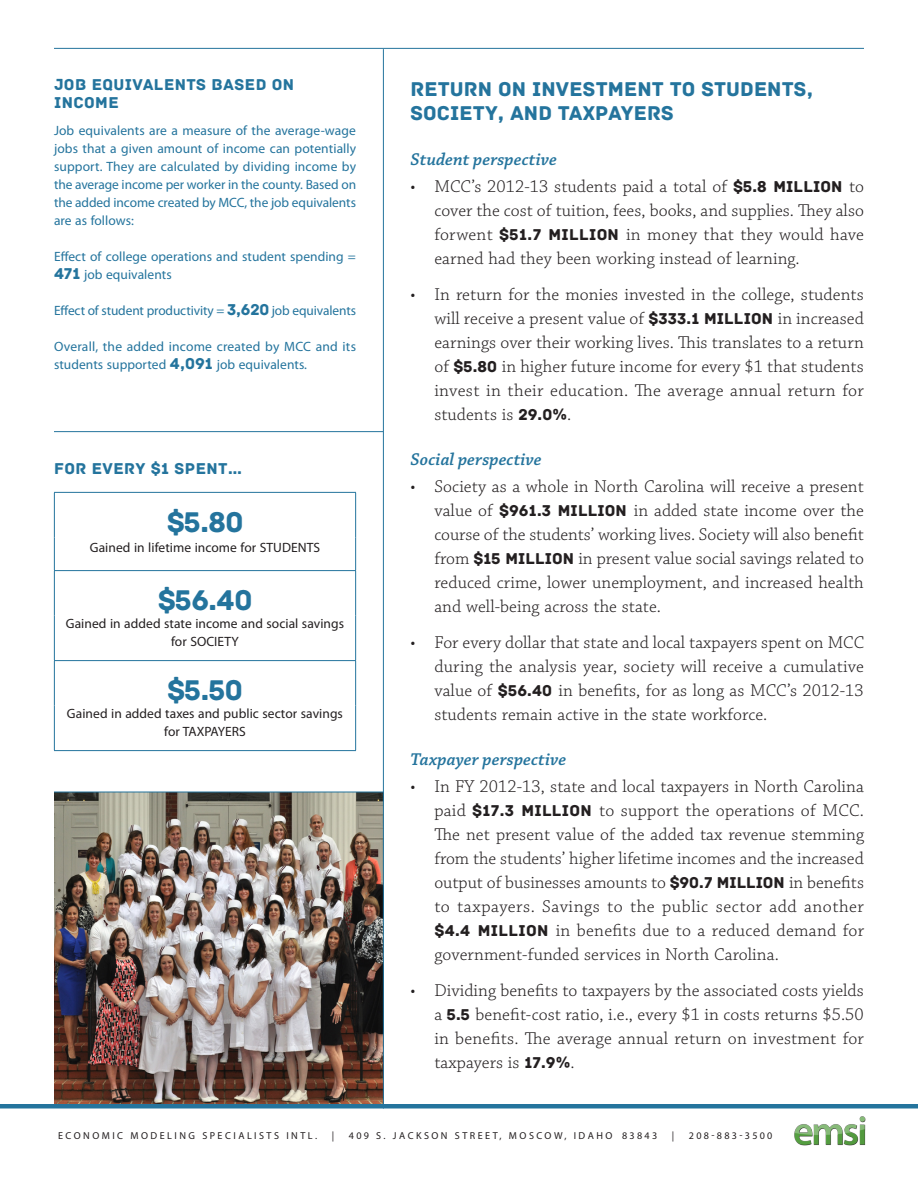
<style>
.page{position:relative;width:918px;height:1188px;background:#fff}
.page>*{position:absolute;margin:0;border:0;box-sizing:border-box;transform-origin:0 0}
.Table_normal_right{font:30px "Archive";letter-spacing:-.02em;color:#24749d}
.Heading_2_after_1{font:21px/24px "Archive";letter-spacing:.005em;color:#24749d}
.t1{font:300 18px/24px "Chaparral Pro";letter-spacing:.005em;color:#231f20;text-align:justify}
.Heading_3{font:italic 600 18px "Chaparral Pro";letter-spacing:.005em;color:#24749d}
.Table_Title_no_line{font:16.5px/18px "Archive";letter-spacing:.025em;color:#24749d}
.side_text{font:13.5px/18px "Myriad Pro";letter-spacing:.005em;color:#24749d}
.side_text-2{font:13.5px/18px "Myriad Pro";letter-spacing:.005em;color:#231f20;text-align:center}
.Bottom_Blurb{font:10.2px "Myriad Pro";letter-spacing:.245em;color:#231f20}
.Bottom_Blurb-2{font:10.2px "Myriad Pro";letter-spacing:.225em;color:#231f20}
.s1{font-family:"Archive";font-size:16.5px}
.s2{font-family:"Archive";font-weight:400;font-size:16.5px}
</style>
<div class="page">
<img style="left:54px;top:793px;width:329px;height:311px">
<hr style="left:54px;top:48px;width:810px;height:1px;background:#24749d">
<hr style="left:54px;top:431px;width:329px;height:1px;background:#24749d">
<img style="left:794px;top:1116px;width:72px;height:30px">
<hr style="left:0;top:1104px;width:918px;height:4px;background:#24749d">
<hr style="left:54px;top:792px;width:330px;height:1px;background:#24749d">
<hr style="left:383px;top:49px;width:1px;height:1059px;background:#24749d">
<hr style="left:54px;top:492px;width:302px;height:1px;background:#24749d">
<hr style="left:54px;top:493px;width:1px;height:44px;background:#24749d">
<hr style="left:355px;top:493px;width:1px;height:44px;background:#24749d">
<hr style="left:54px;top:537px;width:1px;height:33px;background:#24749d">
<hr style="left:355px;top:537px;width:1px;height:33px;background:#24749d">
<hr style="left:54px;top:570px;width:302px;height:1px;background:#24749d">
<hr style="left:54px;top:571px;width:1px;height:45px;background:#24749d">
<hr style="left:355px;top:571px;width:1px;height:45px;background:#24749d">
<hr style="left:54px;top:616px;width:1px;height:44px;background:#24749d">
<hr style="left:355px;top:616px;width:1px;height:44px;background:#24749d">
<hr style="left:54px;top:660px;width:302px;height:1px;background:#24749d">
<hr style="left:54px;top:661px;width:1px;height:45px;background:#24749d">
<hr style="left:355px;top:661px;width:1px;height:45px;background:#24749d">
<hr style="left:54px;top:706px;width:1px;height:44px;background:#24749d">
<hr style="left:355px;top:706px;width:1px;height:44px;background:#24749d">
<hr style="left:54px;top:750px;width:302px;height:1px;background:#24749d">
<p class="Table_Title_no_line" style="left:54px;top:76px;width:242px">JOB EQUIVALENTS BASED ON<br>INCOME</p>
<p class="side_text" style="left:54px;top:121px;width:304px;text-align:justify">Job equivalents are a measure of the average-wage jobs that a given amount of income can potentially support. They are calculated by dividing income by the average income per worker in the county. Based on the added income created by MCC, the job equivalents are as follows:</p>
<p class="side_text" style="left:54px;top:247px;width:303px">Effect of college operations and student spending =<br><span class="s1">471</span> job equivalents</p>
<p class="side_text" style="left:54px;top:301px;width:303px">Effect of student productivity = <span class="s1">3,620</span> job equivalents</p>
<p class="side_text" style="left:54px;top:337px;width:304px">Overall, the added income created by MCC and its students supported <span class="s1">4,091</span> job equivalents.</p>
<p class="Table_Title_no_line" style="left:54px;top:460px;width:190px">FOR EVERY $1 SPENT…</p>
<p class="Table_normal_right" style="left:167px;top:504px;width:78px">$5.80</p>
<p class="side_text-2" style="left:90px;top:538px;width:232px">Gained in lifetime income for STUDENTS</p>
<p class="Table_normal_right" style="left:158px;top:583px;width:96px">$56.40</p>
<p class="side_text-2" style="left:66px;top:614px;width:280px">Gained in added state income and social savings for SOCIETY</p>
<p class="Table_normal_right" style="left:167px;top:673px;width:77px">$5.50</p>
<p class="side_text-2" style="left:67px;top:704px;width:277px">Gained in added taxes and public sector savings for TAXPAYERS</p>
<p class="Heading_2_after_1" style="left:410px;top:77px;width:404px">RETURN ON INVESTMENT TO STUDENTS,<br>SOCIETY, AND TAXPAYERS</p>
<p class="Heading_3" style="left:410px;top:149px;width:148px">Student perspective</p>
<p class="t1" style="left:434px;top:175px;width:431px;text-indent:-24px">• MCC’s 2012-13 students paid a total of <span class="s2">$5.8 MILLION</span> to cover the cost of tuition, fees, books, and supplies. They also forwent <span class="s2">$51.7 MILLION</span> in money that they would have earned had they been working instead of learning.</p>
<p class="t1" style="left:434px;top:283px;width:431px;text-indent:-24px">• In return for the monies invested in the college, students will receive a present value of <span class="s2">$333.1 MILLION</span> in increased earnings over their working lives. This translates to a return of <span class="s2">$5.80</span> in higher future income for every $1 that students invest in their education. The average annual return for students is <span class="s2">29.0%</span>.</p>
<p class="Heading_3" style="left:410px;top:449px;width:133px">Social perspective</p>
<p class="t1" style="left:434px;top:475px;width:431px;text-indent:-24px">• Society as a whole in North Carolina will receive a present value of <span class="s2">$961.3 MILLION</span> in added state income over the course of the students’ working lives. Society will also benefit from <span class="s2">$15 MILLION</span> in present value social savings related to reduced crime, lower unemployment, and increased health and well-being across the state.</p>
<p class="t1" style="left:434px;top:631px;width:431px;text-indent:-24px">• For every dollar that state and local taxpayers spent on MCC during the analysis year, society will receive a cumulative value of <span class="s2">$56.40</span> in benefits, for as long as MCC’s 2012-13 students remain active in the state workforce.</p>
<p class="Heading_3" style="left:410px;top:749px;width:157px">Taxpayer perspective</p>
<p class="t1" style="left:434px;top:775px;width:431px;text-indent:-24px">• In FY 2012-13, state and local taxpayers in North Carolina paid <span class="s2">$17.3 MILLION</span> to support the operations of MCC.<br>The net present value of the added tax revenue stemming from the students’ higher lifetime incomes and the increased output of businesses amounts to <span class="s2">$90.7 MILLION</span> in benefits to taxpayers. Savings to the public sector add another <span class="s2">$4.4 MILLION</span> in benefits due to a reduced demand for government-funded services in North Carolina.</p>
<p class="t1" style="left:434px;top:979px;width:431px;text-indent:-24px">• Dividing benefits to taxpayers by the associated costs yields a <span class="s2">5.5</span> benefit-cost ratio, i.e., every $1 in costs returns $5.50 in benefits. The average annual return on investment for taxpayers is <span class="s2">17.9%</span>.</p>
<p class="Bottom_Blurb" style="left:58px;top:1129px;width:260px">ECONOMIC MODELING SPECIALISTS INTL.</p>
<p class="Bottom_Blurb" style="left:332px;top:1129px;width:4px">|</p>
<p class="Bottom_Blurb" style="left:349px;top:1129px;width:310px">409 S. JACKSON STREET, MOSCOW, IDAHO 83843</p>
<p class="Bottom_Blurb" style="left:672px;top:1129px;width:4px">|</p>
<p class="Bottom_Blurb-2" style="left:689px;top:1129px;width:85px">208-883-3500</p>
</div>
